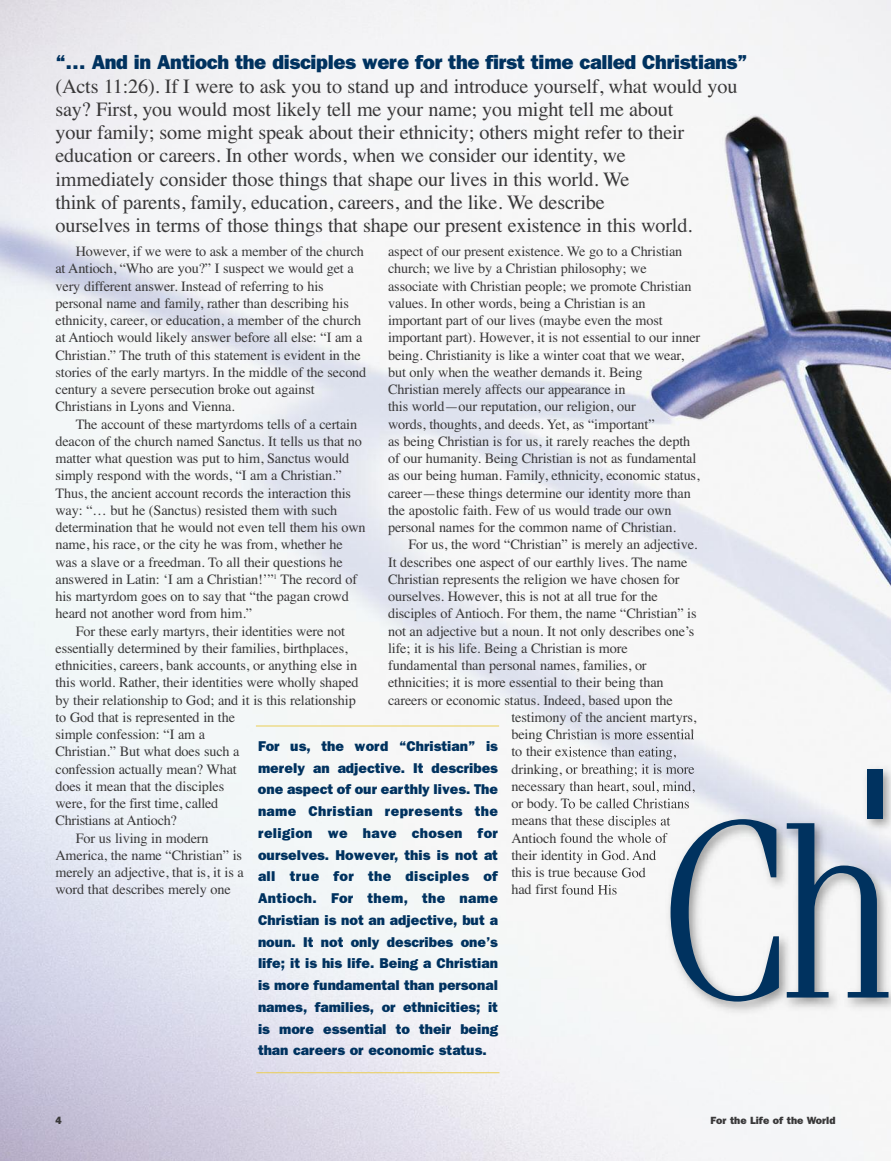
<style>
.page{position:relative;width:891px;height:1161px;background:#fff}
.page>*{position:absolute;margin:0;border:0;box-sizing:border-box;transform-origin:0 0}
.t1{font:300 252px "Fenice";color:#00325f}
.t2{font:800 72px "Franklin Gothic";color:#00325f}
.t3{font:20.25px/23.2px "Times";letter-spacing:-.01em;color:#393839}
.t4{font:800 20.25px "Franklin Gothic";letter-spacing:-.02em;color:#00325f}
.t5{font:14.25px/17.2px "Times";letter-spacing:-.01em;color:#393839}
.t6{font:800 14.25px/21.8px "Franklin Gothic";color:#00325f;text-align:justify}
.t7{font:800 10.5px "Franklin Gothic";color:#393839}
</style>
<div class="page">
<img style="left:0;top:0;width:891px;height:1161px">
<hr style="left:256px;top:726px;width:243px;height:1px;background:#eace54">
<hr style="left:256px;top:1072px;width:244px;height:1px;background:#eace54">
<img style="left:568px;top:735px;width:323px;height:346px">
<svg style="left:568px;top:747px;width:3px;height:10px"></svg>
<img style="left:568px;top:799px;width:24px;height:10px">
<svg style="left:568px;top:833px;width:7px;height:10px"></svg>
<h3 class="t4" style="left:56px;top:51px;width:694px">“… And in Antioch the disciples were for the first time called Christians”</h3>
<p class="t3" style="left:56px;top:74px;width:683px">(Acts 11:26). If I were to ask you to stand up and introduce yourself, what would you say? First, you would most likely tell me your name; you might tell me about<br>your family; some might speak about their ethnicity; others might refer to their education or careers. In other words, when we consider our identity, we<br>immediately consider those things that shape our lives in this world. We<br>think of parents, family, education, careers, and the like. We describe<br>ourselves in terms of those things that shape our present existence in this world.</p>
<p class="t5" style="left:55px;top:243px;width:312px;text-indent:20px">However, if we were to ask a member of the church at Antioch, “Who are you?” I suspect we would get a very different answer. Instead of referring to his personal name and family, rather than describing his ethnicity, career, or education, a member of the church at Antioch would likely answer before all else: “I am a Christian.” The truth of this statement is evident in the stories of the early martyrs. In the middle of the second century a severe persecution broke out against Christians in Lyons and Vienna.</p>
<p class="t5" style="left:55px;top:415px;width:312px;text-indent:20px">The account of these martyrdoms tells of a certain deacon of the church named Sanctus. It tells us that no matter what question was put to him, Sanctus would simply respond with the words, “I am a Christian.” Thus, the ancient account records the interaction this way: “… but he (Sanctus) resisted them with such determination that he would not even tell them his own name, his race, or the city he was from, whether he was a slave or a freedman. To all their questions he answered in Latin: ‘I am a Christian!’”<sup>1</sup> The record of his martyrdom goes on to say that “the pagan crowd heard not another word from him.”</p>
<p class="t5" style="left:76px;top:622px;width:271px">For these early martyrs, their identities were not</p>
<p class="t5" style="left:56px;top:639px;width:294px">essentially determined by their families, birthplaces,</p>
<p class="t5" style="left:55px;top:657px;width:303px">ethnicities, careers, bank accounts, or anything else in</p>
<p class="t5" style="left:55px;top:674px;width:305px">this world. Rather, their identities were wholly shaped</p>
<p class="t5" style="left:55px;top:691px;width:302px">by their relationship to God; and it is this relationship</p>
<p class="t5" style="left:55px;top:708px;width:181px">to God that is represented in the</p>
<p class="t5" style="left:55px;top:726px;width:151px">simple confession: “I am a</p>
<p class="t5" style="left:55px;top:743px;width:186px">Christian.” But what does such a</p>
<p class="t5" style="left:55px;top:760px;width:183px">confession actually mean? What</p>
<p class="t5" style="left:55px;top:777px;width:170px">does it mean that the disciples</p>
<p class="t5" style="left:55px;top:795px;width:164px">were, for the first time, called</p>
<p class="t5" style="left:56px;top:812px;width:123px">Christians at Antioch?</p>
<p class="t5" style="left:76px;top:829px;width:134px">For us living in modern</p>
<p class="t5" style="left:56px;top:846px;width:188px">America, the name “Christian” is</p>
<p class="t5" style="left:56px;top:864px;width:190px">merely an adjective, that is, it is a</p>
<p class="t5" style="left:56px;top:881px;width:177px">word that describes merely one</p>
<p class="t5" style="left:388px;top:243px;width:314px">aspect of our present existence. We go to a Christian church; we live by a Christian philosophy; we associate with Christian people; we promote Christian values. In other words, being a Christian is an important part of our lives (maybe even the most important part). However, it is not essential to our inner being. Christianity is like a winter coat that we wear, but only when the weather demands it. Being<br>Christian merely affects our appearance in<br>this world—our reputation, our religion, our<br>words, thoughts, and deeds. Yet, as “important”<br>as being Christian is for us, it rarely reaches the depth of our humanity. Being Christian is not as fundamental as our being human. Family, ethnicity, economic status, career—these things determine our identity more than the apostolic faith. Few of us would trade our own personal names for the common name of Christian.</p>
<p class="t5" style="left:408px;top:536px;width:291px">For us, the word “Christian” is merely an adjective.</p>
<p class="t5" style="left:388px;top:553px;width:301px">It describes one aspect of our earthly lives. The name</p>
<p class="t5" style="left:388px;top:570px;width:293px">Christian represents the religion we have chosen for</p>
<p class="t5" style="left:388px;top:588px;width:271px">ourselves. However, this is not at all true for the</p>
<p class="t5" style="left:388px;top:605px;width:310px">disciples of Antioch. For them, the name “Christian” is</p>
<p class="t5" style="left:388px;top:622px;width:308px">not an adjective but a noun. It not only describes one’s</p>
<p class="t5" style="left:388px;top:639px;width:241px">life; it is his life. Being a Christian is more</p>
<p class="t5" style="left:388px;top:657px;width:260px">fundamental than personal names, families, or</p>
<p class="t5" style="left:388px;top:674px;width:277px">ethnicities; it is more essential to their being than</p>
<p class="t5" style="left:388px;top:691px;width:286px">careers or economic status. Indeed, based upon the</p>
<p class="t5" style="left:511px;top:708px;width:186px">testimony of the ancient martyrs,</p>
<p class="t5" style="left:511px;top:726px;width:184px">being Christian is more essential</p>
<p class="t6" style="left:258px;top:735px;width:242px">For us, the word “Christian” is merely an adjective. It describes one aspect of our earthly lives. The name Christian represents the religion we have chosen for ourselves. However, this is not at all true for the disciples of Antioch. For them, the name Christian is not an adjective, but a noun. It not only describes one’s life; it is his life. Being a Christian is more fundamental than personal names, families, or ethnicities; it is more essential to their being than careers or economic status.</p>
<h2 class="t2" style="left:863px;top:752px;width:25px">I</h2>
<h1 class="t1" style="left:655px;top:823px;width:247px">Ch</h1>
<p class="t5" style="left:511px;top:864px;width:136px">this is true because God had first found His</p>
<p class="t7" style="left:55px;top:1114px;width:8px">4</p>
<p class="t7" style="left:711px;top:1114px;width:126px">For the Life of the World</p>
</div>
